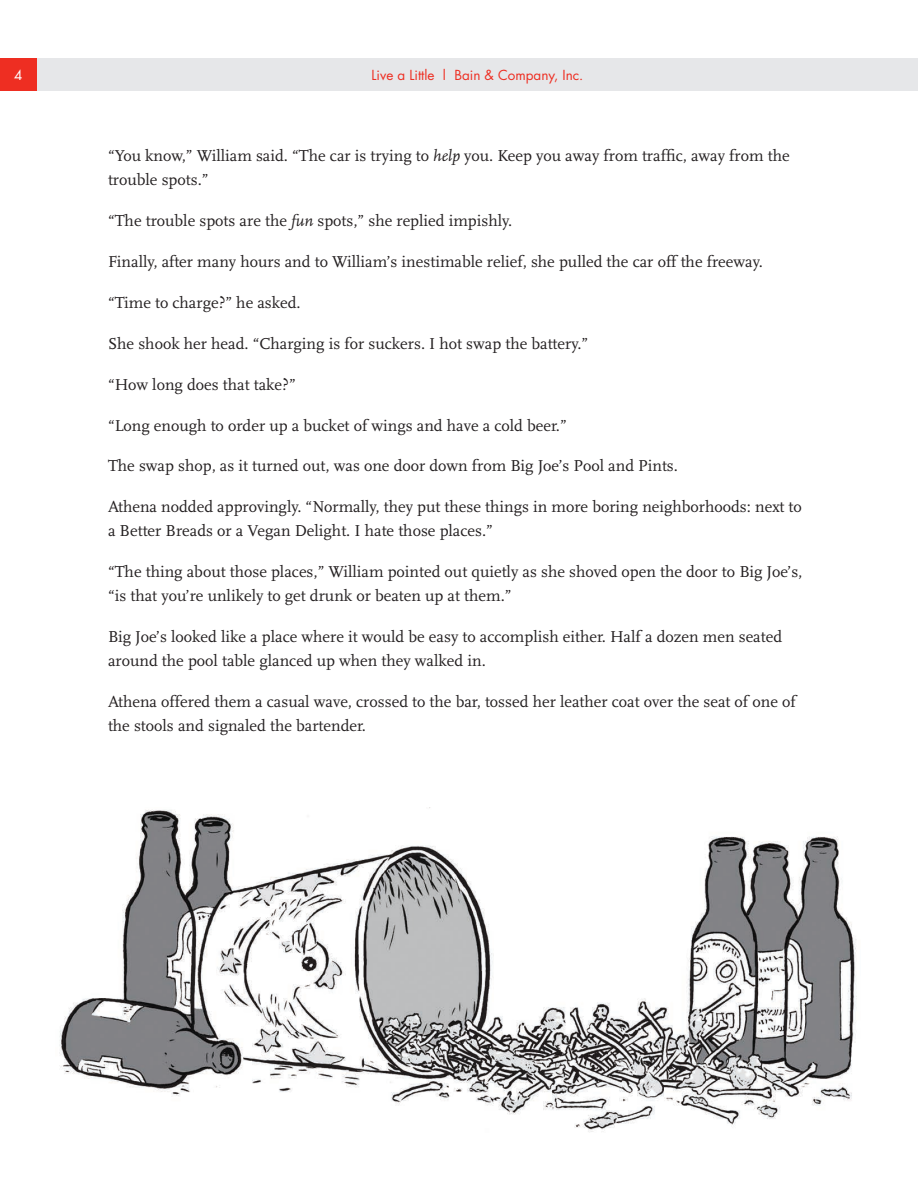
<style>
.page{position:relative;width:918px;height:1188px;background:#fff}
.page>*{position:absolute;margin:0;border:0;box-sizing:border-box;transform-origin:0 0}
.t1{font:16.5px/24px "Scala";color:#231f20}
.t2{font:13.5px "Futura";color:#ee2e22}
.t3{font:13.5px "Futura";color:#fff}
.s1{font-style:italic}
</style>
<div class="page">
<div style="left:37px;top:59px;width:881px;height:32px;background:#e6e7e9"></div>
<div style="left:0;top:59px;width:37px;height:32px;background:#ee2e22"></div>
<img style="left:59px;top:807px;width:798px;height:325px">
<p class="t3" style="left:14px;top:67px;width:10px">4</p>
<p class="t2" style="left:372px;top:67px;width:213px">Live a Little l Bain &amp; Company, Inc.</p>
<p class="t1" style="left:108px;top:144px;width:683px">“You know,” William said. “The car is trying to <span class="s1">help</span> you. Keep you away from traffic, away from the trouble spots.”</p>
<p class="t1" style="left:108px;top:209px;width:406px">“The trouble spots are the <span class="s1">fun</span> spots,” she replied impishly.</p>
<p class="t1" style="left:108px;top:250px;width:656px">Finally, after many hours and to William’s inestimable relief, she pulled the car off the freeway.</p>
<p class="t1" style="left:108px;top:291px;width:194px">“Time to charge?” he asked.</p>
<p class="t1" style="left:108px;top:332px;width:482px">She shook her head. “Charging is for suckers. I hot swap the battery.”</p>
<p class="t1" style="left:108px;top:372px;width:189px">“How long does that take?”</p>
<p class="t1" style="left:108px;top:413px;width:460px">“Long enough to order up a bucket of wings and have a cold beer.”</p>
<p class="t1" style="left:108px;top:454px;width:572px">The swap shop, as it turned out, was one door down from Big Joe’s Pool and Pints.</p>
<p class="t1" style="left:108px;top:495px;width:695px">Athena nodded approvingly. “Normally, they put these things in more boring neighborhoods: next to a Better Breads or a Vegan Delight. I hate those places.”</p>
<p class="t1" style="left:108px;top:560px;width:696px">“The thing about those places,” William pointed out quietly as she shoved open the door to Big Joe’s, “is that you’re unlikely to get drunk or beaten up at them.”</p>
<p class="t1" style="left:108px;top:625px;width:676px">Big Joe’s looked like a place where it would be easy to accomplish either. Half a dozen men seated around the pool table glanced up when they walked in.</p>
<p class="t1" style="left:108px;top:690px;width:689px">Athena offered them a casual wave, crossed to the bar, tossed her leather coat over the seat of one of the stools and signaled the bartender.</p>
</div>
